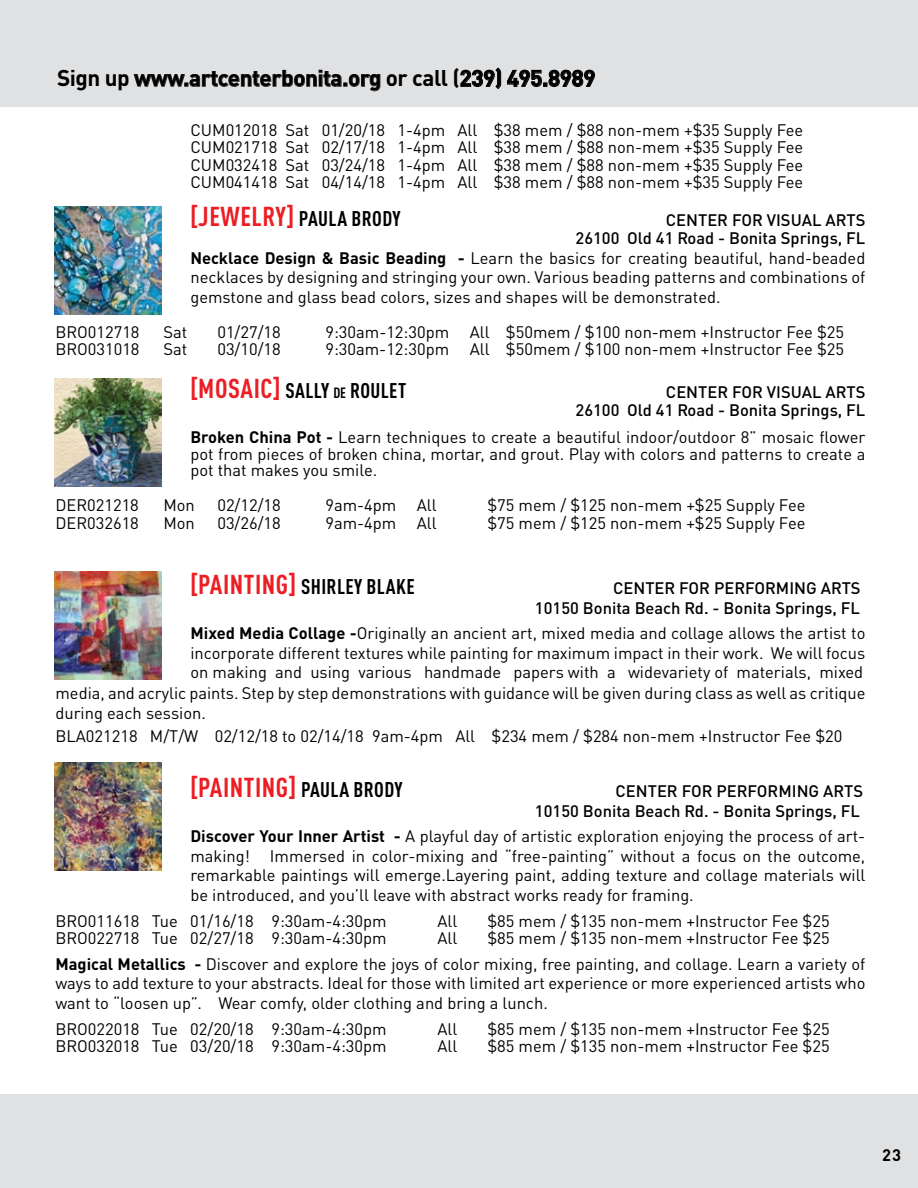
<style>
.page{position:relative;width:918px;height:1188px;background:#fff}
.page>*{position:absolute;margin:0;border:0;box-sizing:border-box;transform-origin:0 0}
.t1{font:700 condensed 27px "DIN Pro";letter-spacing:.02em;color:#ed1d24}
.t2{font:700 22.5px "DIN Pro";letter-spacing:-.02em;color:#000}
.t3{font:700 condensed 21px "DIN Pro";letter-spacing:.02em;color:#000}
.t4{font:16.5px/19.5px "DIN Pro";color:#000;text-align:justify}
.t5{font:500 16.5px/18px "DIN Pro";color:#000}
.t6{font:700 16.5px "DIN Pro";color:#000}
.s1{font-size:27px;color:#ed1d24}
.s2{font-weight:700}
.s3{font-size:21px;color:#000}
.s4{font-size:14.7px}
</style>
<div class="page">
<div style="left:0;top:0;width:918px;height:107px;background:#e0e1e2"></div>
<img style="left:54px;top:763px;width:108px;height:108px">
<img style="left:54px;top:572px;width:108px;height:108px">
<img style="left:54px;top:207px;width:108px;height:108px">
<img style="left:54px;top:378px;width:108px;height:108px">
<div style="left:0;top:1094px;width:918px;height:94px;background:#e0e1e2"></div>
<svg style="left:133px;top:70px;width:248px;height:22px"></svg>
<svg style="left:460px;top:67px;width:41px;height:22px"></svg>
<svg style="left:507px;top:69px;width:88px;height:18px"></svg>
<h2 class="t2" style="left:57px;top:60px;width:540px">Sign up www.artcenterbonita.org or call (239) 495.8989</h2>
<p class="t4" style="left:190px;top:120px;width:614px;line-height:17.2px">CUM012018 Sat 01/20/18 1-4pm All $38 mem / $88 non-mem +$35 Supply Fee CUM021718 Sat 02/17/18 1-4pm All $38 mem / $88 non-mem +$35 Supply Fee CUM032418 Sat 03/24/18 1-4pm All $38 mem / $88 non-mem +$35 Supply Fee CUM041418 Sat 04/14/18 1-4pm All $38 mem / $88 non-mem +$35 Supply Fee</p>
<h1 class="t1" style="left:190px;top:196px;width:62px">[JEWELRY</h1>
<p class="t3" style="left:286px;top:203px;width:24px"><span class="s1">]</span>PAULA</p>
<p class="t3" style="left:352px;top:203px;width:50px">BRODY</p>
<p class="t5" style="left:666px;top:209px;width:111px">CENTER FOR VISUAL</p>
<p class="t5" style="left:576px;top:209px;width:289px;text-indent:250px">ARTS<br>26100 Old 41 Road - Bonita Springs, FL</p>
<p class="t4" style="left:190px;top:246px;width:676px"><span class="s2">Necklace Design &amp; Basic Beading -</span> Learn the basics for creating beautiful, hand-beaded necklaces by designing and stringing your own. Various beading patterns and combinations of gemstone and glass bead colors, sizes and shapes will be demonstrated.</p>
<p class="t4" style="left:55px;top:321px;width:86px">BRO012718</p>
<p class="t4" style="left:163px;top:321px;width:25px">Sat</p>
<p class="t4" style="left:217px;top:321px;width:65px">01/27/18</p>
<p class="t4" style="left:325px;top:321px;width:520px">9:30am-12:30pm All $50mem / $100 non-mem +Instructor Fee $25</p>
<p class="t4" style="left:55px;top:338px;width:86px">BRO031018</p>
<p class="t4" style="left:163px;top:338px;width:25px">Sat</p>
<p class="t4" style="left:217px;top:338px;width:65px">03/10/18</p>
<p class="t4" style="left:325px;top:338px;width:520px">9:30am-12:30pm All $50mem / $100 non-mem +Instructor Fee $25</p>
<h1 class="t1" style="left:190px;top:368px;width:115px">[MOSAIC] <span class="s3">SALLY</span></h1>
<p class="t3" style="left:333px;top:375px;width:74px"><span class="s4">de</span>ROULET</p>
<p class="t5" style="left:666px;top:381px;width:111px">CENTER FOR VISUAL</p>
<p class="t5" style="left:576px;top:381px;width:289px;text-indent:250px">ARTS<br>26100 Old 41 Road - Bonita Springs, FL</p>
<p class="t4" style="left:190px;top:427px;width:676px;line-height:16.5px"><span class="s2">Broken China Pot -</span> Learn techniques to create a beautiful indoor/outdoor 8” mosaic flower pot from pieces of broken china, mortar, and grout. Play with colors and patterns to create a pot that makes you smile.</p>
<p class="t4" style="left:55px;top:494px;width:85px">DER021218</p>
<p class="t4" style="left:163px;top:494px;width:33px">Mon</p>
<p class="t4" style="left:217px;top:494px;width:65px">02/12/18</p>
<p class="t4" style="left:325px;top:494px;width:113px">9am-4pm All</p>
<p class="t4" style="left:487px;top:494px;width:320px">$75 mem / $125 non-mem +$25 Supply Fee</p>
<p class="t4" style="left:55px;top:511px;width:85px">DER032618</p>
<p class="t4" style="left:163px;top:511px;width:33px">Mon</p>
<p class="t4" style="left:217px;top:511px;width:65px">03/26/18</p>
<p class="t4" style="left:325px;top:511px;width:113px">9am-4pm All</p>
<p class="t4" style="left:487px;top:511px;width:320px">$75 mem / $125 non-mem +$25 Supply Fee</p>
<h1 class="t1" style="left:190px;top:564px;width:146px">[PAINTING] <span class="s3">SH IRLEY</span></h1>
<p class="t3" style="left:367px;top:571px;width:11px">BLAKE</p>
<p class="t5" style="left:613px;top:577px;width:163px">CENTER FOR PERFORMIN</p>
<p class="t5" style="left:535px;top:576px;width:325px;line-height:19.8px;text-indent:271px">G ARTS<br>10150 Bonita Beach Rd. - Bonita Springs, FL</p>
<p class="t4" style="left:190px;top:622px;width:677px"><span class="s2">Mixed Media Collage -</span>Originally an ancient art, mixed media and collage allows the artist to incorporate different textures while painting for maximum impact in their work. We will focus on making and using various handmade papers with a widevariety of materials, mixed</p>
<p class="t4" style="left:55px;top:682px;width:812px">media, and acrylic paints. Step by step demonstrations with guidance will be given during class as well as critique during each session.</p>
<p class="t4" style="left:55px;top:725px;width:788px">BLA021218 M/T/W 02/12/18 to 02/14/18 9am-4pm All $234 mem / $284 non-mem +Instructor Fee $20</p>
<h1 class="t1" style="left:190px;top:767px;width:131px">[PAINTING] <span class="s3">PAULA</span></h1>
<p class="t3" style="left:354px;top:774px;width:50px">BRODY</p>
<p class="t5" style="left:616px;top:780px;width:163px">CENTER FOR PERFORMIN</p>
<p class="t5" style="left:535px;top:779px;width:325px;line-height:19.8px;text-indent:274px">G ARTS<br>10150 Bonita Beach Rd. - Bonita Springs, FL</p>
<p class="t4" style="left:190px;top:825px;width:676px"><span class="s2">Discover Your Inner Artist -</span> A playful day of artistic exploration enjoying the process of art&shy;making! Immersed in color-mixing and “free-painting” without a focus on the outcome, remarkable paintings will emerge.Layering paint, adding texture and collage materials will be introduced, and you’ll leave with abstract works ready for framing.</p>
<p class="t4" style="left:55px;top:910px;width:333px">BRO011618 Tue 01/16/18 9:30am-4:30pm</p>
<p class="t4" style="left:438px;top:910px;width:21px">All</p>
<p class="t4" style="left:487px;top:910px;width:344px">$85 mem / $135 non-mem +Instructor Fee $25</p>
<p class="t4" style="left:55px;top:927px;width:333px">BRO022718 Tue 02/27/18 9:30am-4:30pm</p>
<p class="t4" style="left:438px;top:927px;width:21px">All</p>
<p class="t4" style="left:55px;top:924px;width:811px;line-height:25.5px;text-indent:432px">$85 mem / $135 non-mem +Instructor Fee $25<br><span class="s2">Magical Metallics -</span> Discover and explore the joys of color mixing, free painting, and collage. Learn a variety of</p>
<p class="t4" style="left:55px;top:972px;width:812px">ways to add texture to your abstracts. Ideal for those with limited art experience or more experienced artists who want to “loosen up”. Wear comfy, older clothing and bring a lunch.</p>
<p class="t4" style="left:55px;top:1018px;width:333px">BRO022018 Tue 02/20/18 9:30am-4:30pm</p>
<p class="t4" style="left:438px;top:1018px;width:21px">All</p>
<p class="t4" style="left:487px;top:1018px;width:344px">$85 mem / $135 non-mem +Instructor Fee $25</p>
<p class="t4" style="left:55px;top:1035px;width:333px">BRO032018 Tue 03/20/18 9:30am-4:30pm</p>
<p class="t4" style="left:438px;top:1035px;width:21px">All</p>
<p class="t4" style="left:487px;top:1035px;width:344px">$85 mem / $135 non-mem +Instructor Fee $25</p>
<p class="t6" style="left:882px;top:1141px;width:20px">23</p>
</div>
